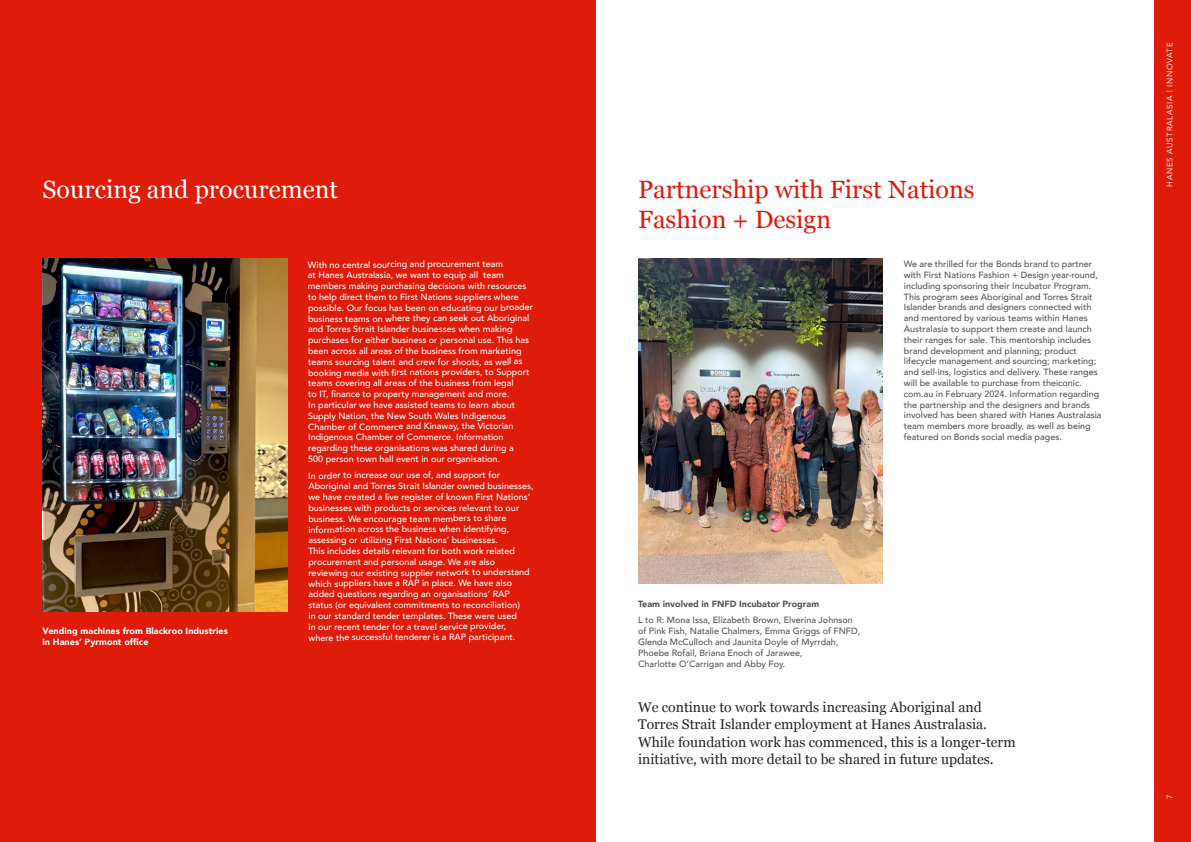
<style>
.page{position:relative;width:1191px;height:842px;background:#fff}
.page>*{position:absolute;margin:0;border:0;box-sizing:border-box;transform-origin:0 0}
.t1{font:25px/30px "Georgia";color:#df1c0a}
.t2{font:25px "Georgia";color:#fff}
.t3{font:14px/17.5px "Georgia";color:#242528}
.t4{font:500 9px/10.8px "Avenir";letter-spacing:-.005em;color:#fff}
.t5{font:500 9px/10.8px "Avenir";color:#555756}
.t6{font:900 9px/11px "Avenir";letter-spacing:.005em;color:#fff}
.t7{font:900 9px "Avenir";color:#555756}
.t8{font:8px "Avenir";letter-spacing:.08em;color:#fff}
</style>
<div class="page">
<div style="left:0;top:0;width:595px;height:842px;background:#df1c0a"></div>
<img style="left:638px;top:258px;width:244px;height:325px">
<img style="left:43px;top:258px;width:244px;height:353px">
<div style="left:1154px;top:0;width:37px;height:842px;background:#df1c0a"></div>
<h1 class="t2" style="left:43px;top:171px;width:297px">Sourcing and procurement</h1>
<h1 class="t1" style="left:638px;top:174px;width:338px">Partnership with First Nations<br>Fashion + Design</h1>
<p class="t6" style="left:43px;top:625px;width:187px">Vending machines from Blackroo Industries in Hanes’ Pyrmont office</p>
<p class="t4" style="left:308px;top:258px;width:227px">With no central sourcing and procurement team<br>at Hanes Australasia, we want to equip all team members making purchasing decisions with resources to help direct them to First Nations suppliers where possible. Our focus has been on educating our broader business teams on where they can seek out Aboriginal and Torres Strait Islander businesses when making purchases for either business or personal use. This has been across all areas of the business from marketing teams sourcing talent and crew for shoots, as well as booking media with first nations providers, to Support teams covering all areas of the business from legal<br>to IT, finance to property management and more.<br>In particular we have assisted teams to learn about Supply Nation, the New South Wales Indigenous Chamber of Commerce and Kinaway, the Victorian Indigenous Chamber of Commerce. Information regarding these organisations was shared during a<br>500 person town hall event in our organisation.</p>
<p class="t4" style="left:308px;top:469px;width:227px">In order to increase our use of, and support for Aboriginal and Torres Strait Islander owned businesses, we have created a live register of known First Nations’ businesses with products or services relevant to our business. We encourage team members to share information across the business when identifying, assessing or utilizing First Nations’ businesses.<br>This includes details relevant for both work related procurement and personal usage. We are also reviewing our existing supplier network to understand which suppliers have a RAP in place. We have also added questions regarding an organisations’ RAP status (or equivalent commitments to reconciliation)<br>in our standard tender templates. These were used<br>in our recent tender for a travel service provider,<br>where the successful tenderer is a RAP participant.</p>
<p class="t5" style="left:904px;top:258px;width:199px">We are thrilled for the Bonds brand to partner with First Nations Fashion + Design year-round, including sponsoring their Incubator Program.<br>This program sees Aboriginal and Torres Strait Islander brands and designers connected with and mentored by various teams within Hanes Australasia to support them create and launch their ranges for sale. This mentorship includes brand development and planning; product lifecycle management and sourcing; marketing; and sell-ins, logistics and delivery. These ranges will be available to purchase from theiconic. com.au in February 2024. Information regarding the partnership and the designers and brands involved has been shared with Hanes Australasia team members more broadly, as well as being featured on Bonds social media pages.</p>
<p class="t7" style="left:638px;top:596px;width:183px">Team involved in FNFD Incubator Program</p>
<p class="t5" style="left:638px;top:614px;width:224px">L to R: Mona Issa, Elizabeth Brown, Elverina Johnson of Pink Fish, Natalie Chalmers, Emma Griggs of FNFD, Glenda McCulloch and Jaunita Doyle of Myrrdah, Phoebe Rofail, Briana Enoch of Jarawee,<br>Charlotte O’Carrigan and Abby Foy.</p>
<h2 class="t3" style="left:638px;top:697px;width:379px">We continue to work towards increasing Aboriginal and Torres Strait Islander employment at Hanes Australasia.<br>While foundation work has commenced, this is a longer-term initiative, with more detail to be shared in future updates.</h2>
<p class="t8" style="left:1165px;top:187px;width:146px;rotate:-90deg">HANES AUSTRALASIA | INNOVATE</p>
<p class="t8" style="left:1165px;top:799px;width:6px;rotate:-90deg">7</p>
</div>
